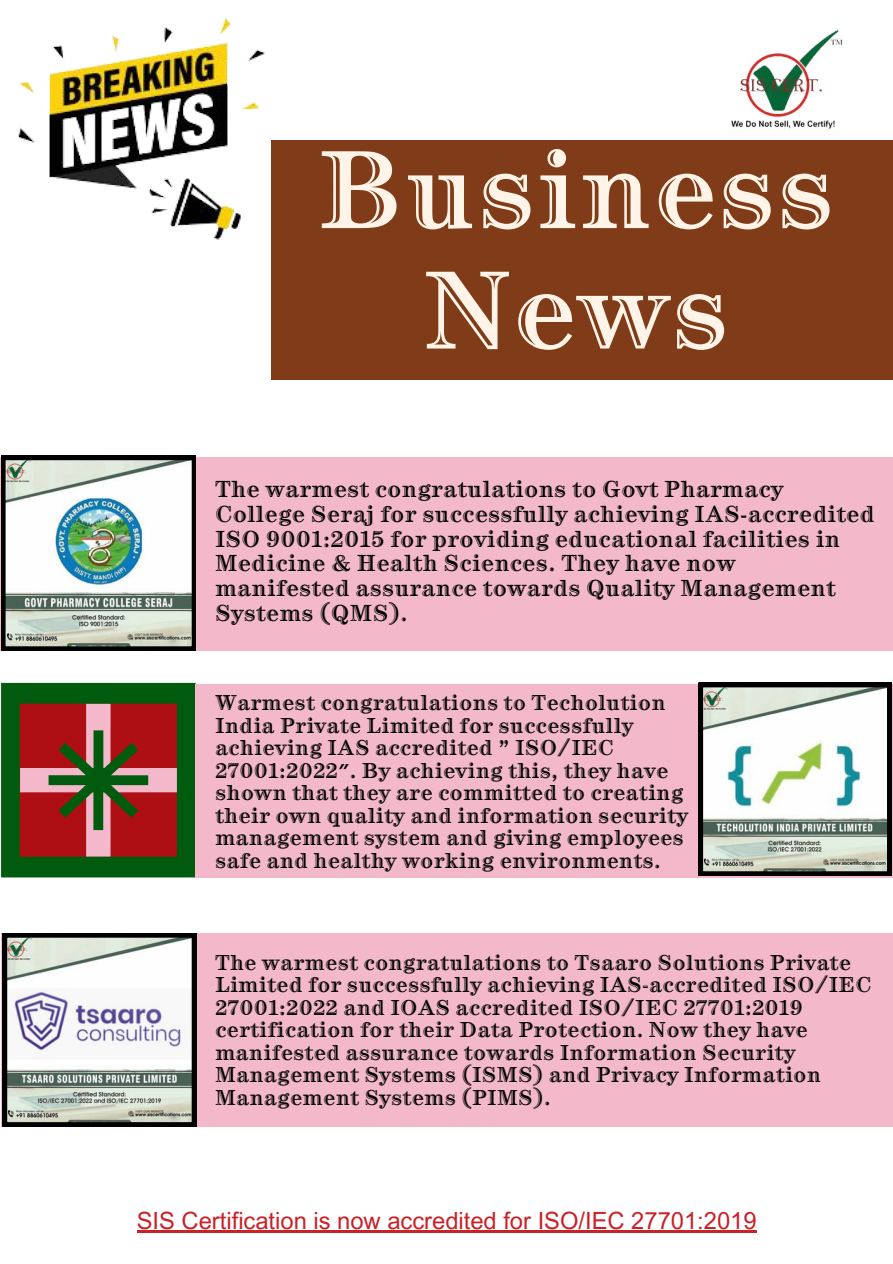
<style>
.page{position:relative;width:893px;height:1264px;background:#fff}
.page>*{position:absolute;margin:0;border:0;box-sizing:border-box;transform-origin:0 0}
.t1{font:100.5px/120.3px "Century Handtooled ITC Std";letter-spacing:.05em;color:#fff4e7;text-align:center}
.t2{font:23.7px "Arial MT Pro";color:#ca2026}
.t3{font:21px/24.8px "Century Handtooled ITC Std";letter-spacing:.05em;color:#000}
.t4{font:19.5px/22.5px "Century Handtooled ITC Std";letter-spacing:.05em;color:#000}
.s1{font-family:"Noto Sans";font-weight:700}
</style>
<div class="page">
<div style="left:271px;top:140px;width:621px;height:240px;background:#803c18"></div>
<img style="left:731px;top:29px;width:112px;height:100px">
<img style="left:18px;top:18px;width:247px;height:222px">
<div style="left:0;top:457px;width:892px;height:193px;background:#f3b9cb"></div>
<svg style="left:1px;top:683px;width:195px;height:194px"></svg>
<div style="left:196px;top:684px;width:696px;height:193px;background:#f3b9cb"></div>
<div style="left:1px;top:933px;width:891px;height:193px;background:#f3b9cb"></div>
<img style="left:1px;top:455px;width:195px;height:195px">
<svg style="left:698px;top:683px;width:193px;height:192px"></svg>
<svg style="left:3px;top:933px;width:193px;height:193px"></svg>
<hr style="left:137px;top:1230px;width:619px;height:2px;background:#ca2026">
<h1 class="t1" style="left:319px;top:139px;width:514px">Business<br>News</h1>
<p class="t3" style="left:215px;top:478px;width:660px">The warmest congratulations to Govt Pharmacy College Seraj for successfully achieving IAS-accredited ISO 9001:2015 for providing educational facilities in Medicine &amp; Health Sciences. They have now manifested assurance towards Quality Management Systems (QMS).</p>
<p class="t4" style="left:215px;top:693px;width:473px">Warmest congratulations to Techolution India Private Limited for successfully achieving IAS accredited ” ISO/IEC 27001:2022<span class="s1">″</span>. By achieving this, they have shown that they are committed to creating their own quality and information security management system and giving employees safe and healthy working environments.</p>
<p class="t4" style="left:215px;top:952px;width:657px">The warmest congratulations to Tsaaro Solutions Private Limited for successfully achieving IAS-accredited ISO/IEC 27001:2022 and IOAS accredited ISO/IEC 27701:2019 certification for their Data Protection. Now they have manifested assurance towards Information Security Management Systems (ISMS) and Privacy Information Management Systems (PIMS).</p>
<p class="t2" style="left:137px;top:1211px;width:621px">SIS Certification is now accredited for ISO/IEC 27701:2019</p>
</div>
